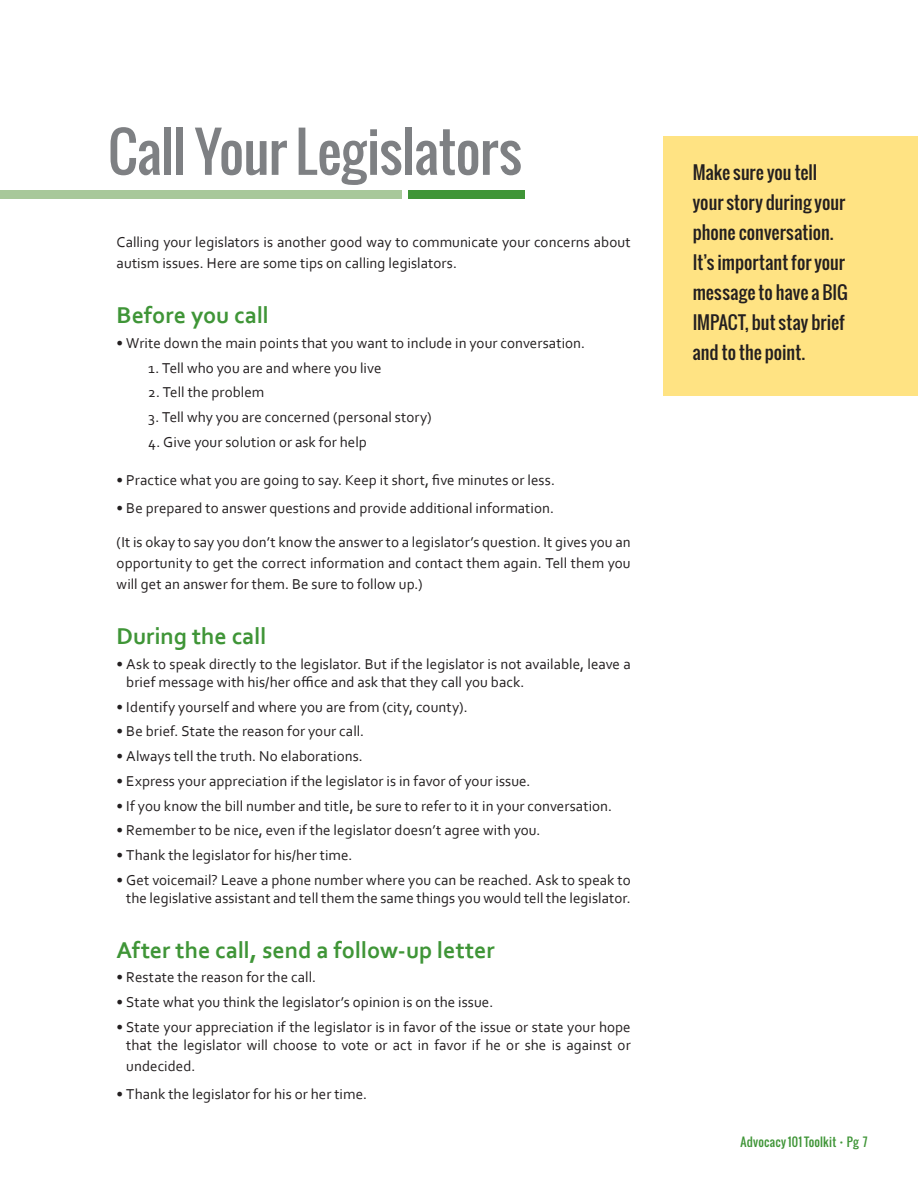
<style>
.page{position:relative;width:918px;height:1188px;background:#fff}
.page>*{position:absolute;margin:0;border:0;box-sizing:border-box;transform-origin:0 0}
.t1{font:54px "Oswald";letter-spacing:-.01em;color:#7e8083}
.t2{font:700 24px "Corbel";color:#3f9537}
.t3{font:18px/30px "Oswald";color:#231f20}
.t4{font:15px/21px "Corbel";letter-spacing:.005em;color:#231f20}
.t5{font:12px "Oswald";letter-spacing:.015em;color:#3f9537}
.s1{font-weight:300}
</style>
<div class="page">
<div style="left:409px;top:190px;width:116px;height:9px;background:#3f9537"></div>
<div style="left:0;top:190px;width:402px;height:9px;background:#a8c89a"></div>
<div style="left:663px;top:136px;width:255px;height:260px;background:#ffe383"></div>
<p class="t1" style="left:108px;top:111px;width:416px">Call Your Legislators</p>
<p class="t4" style="left:117px;top:232px;width:516px">Calling your legislators is another good way to communicate your concerns about autism issues. Here are some tips on calling legislators.</p>
<p class="t2" style="left:117px;top:300px;width:154px">Before you call</p>
<p class="t4" style="left:117px;top:332px;width:470px">• Write down the main points that you want to include in your conversation.</p>
<p class="t4" style="left:148px;top:357px;width:235px">1. Tell who you are and where you live</p>
<p class="t4" style="left:148px;top:382px;width:118px">2. Tell the problem</p>
<p class="t4" style="left:148px;top:406px;width:285px">3. Tell why you are concerned (personal story)</p>
<p class="t4" style="left:148px;top:431px;width:220px">4. Give your solution or ask for help</p>
<p class="t4" style="left:117px;top:469px;width:440px">• Practice what you are going to say. Keep it short, five minutes or less.</p>
<p class="t4" style="left:117px;top:497px;width:439px">• Be prepared to answer questions and provide additional information.</p>
<p class="t4" style="left:117px;top:532px;width:516px;text-align:justify">(It is okay to say you don’t know the answer to a legislator’s question. It gives you an opportunity to get the correct information and contact them again. Tell them you will get an answer for them. Be sure to follow up.)</p>
<p class="t2" style="left:117px;top:621px;width:151px">During the call</p>
<p class="t4" style="left:126px;top:655px;width:506px;line-height:18px;text-indent:-10px">• Ask to speak directly to the legislator. But if the legislator is not available, leave a brief message with his/her office and ask that they call you back.</p>
<p class="t4" style="left:117px;top:696px;width:353px">• Identify yourself and where you are from (city, county).</p>
<p class="t4" style="left:117px;top:721px;width:249px">• Be brief. State the reason for your call.</p>
<p class="t4" style="left:117px;top:745px;width:248px">• Always tell the truth. No elaborations.</p>
<p class="t4" style="left:117px;top:770px;width:415px">• Express your appreciation if the legislator is in favor of your issue.</p>
<p class="t4" style="left:117px;top:795px;width:497px">• If you know the bill number and title, be sure to refer to it in your conversation.</p>
<p class="t4" style="left:117px;top:820px;width:425px">• Remember to be nice, even if the legislator doesn’t agree with you.</p>
<p class="t4" style="left:117px;top:844px;width:237px">• Thank the legislator for his/her time.</p>
<p class="t4" style="left:117px;top:871px;width:516px;line-height:18px;text-align:right">• Get voicemail? Leave a phone number where you can be reached. Ask to speak to the legislative assistant and tell them the same things you would tell the legislator.</p>
<p class="t2" style="left:117px;top:935px;width:380px">After the call, send a follow-up letter</p>
<p class="t4" style="left:117px;top:967px;width:201px">• Restate the reason for the call.</p>
<p class="t4" style="left:117px;top:991px;width:378px">• State what you think the legislator’s opinion is on the issue.</p>
<p class="t4" style="left:117px;top:1018px;width:516px;line-height:18px;text-align:right">• State your appreciation if the legislator is in favor of the issue or state your hope that the legislator will choose to vote or act in favor if he or she is against or</p>
<p class="t4" style="left:126px;top:1055px;width:71px">undecided.</p>
<p class="t4" style="left:117px;top:1083px;width:252px">• Thank the legislator for his or her time.</p>
<p class="t3" style="left:693px;top:157px;width:156px">Make sure you tell your story during your phone conversation.<br>It’s important for your message to have a BIG<br>IMPACT, but stay brief and to the point.</p>
<p class="t5" style="left:741px;top:1133px;width:129px">Advocacy 101 Toolkit <span class="s1">•</span> Pg 7</p>
</div>
